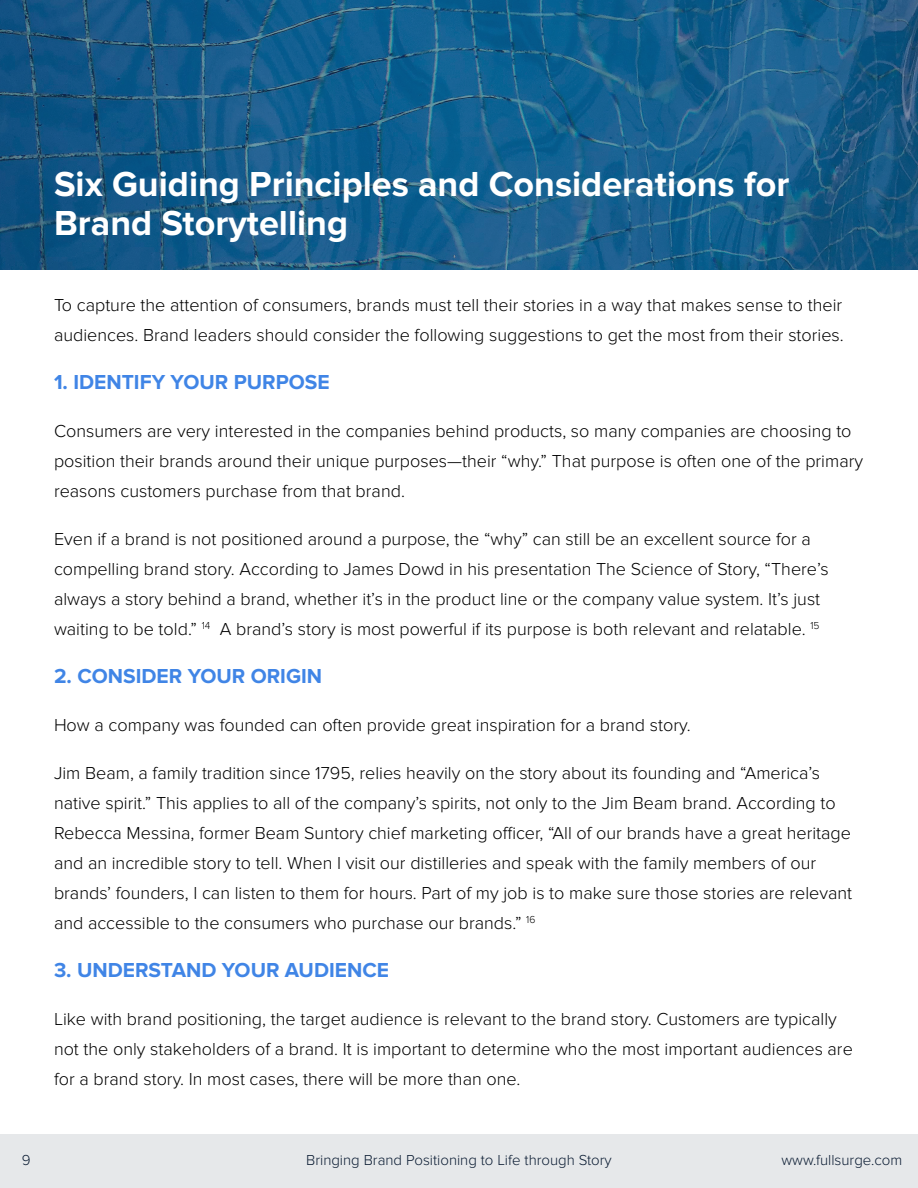
<style>
.page{position:relative;width:918px;height:1188px;background:#fff}
.page>*{position:absolute;margin:0;border:0;box-sizing:border-box;transform-origin:0 0}
.t1{font:700 36px/39px "Proxima Nova";color:#fff}
.t2{font:700 21px "Proxima Nova";color:#4085e6}
.t3{font:300 18px/30px "Proxima Nova";color:#000}
.t4{font:300 15px "Proxima Nova";color:#0a1b32}
</style>
<div class="page">
<div style="left:0;top:1134px;width:918px;height:54px;background:#e6e8ea"></div>
<svg style="left:0;top:0;width:918px;height:270px;background:#175d8a"></svg>
<p class="t1" style="left:54px;top:166px;width:737px">Six Guiding Principles and Considerations for<br>Brand Storytelling</p>
<p class="t3" style="left:54px;top:290px;width:791px">To capture the attention of consumers, brands must tell their stories in a way that makes sense to their audiences. Brand leaders should consider the following suggestions to get the most from their stories.</p>
<p class="t2" style="left:54px;top:370px;width:277px">1. IDENTIFY YOUR PURPOSE</p>
<p class="t3" style="left:54px;top:416px;width:811px">Consumers are very interested in the companies behind products, so many companies are choosing to position their brands around their unique purposes—their “why.” That purpose is often one of the primary reasons customers purchase from that brand.</p>
<p class="t3" style="left:54px;top:524px;width:776px">Even if a brand is not positioned around a purpose, the “why” can still be an excellent source for a compelling brand story. According to James Dowd in his presentation The Science of Story, “There’s always a story behind a brand, whether it’s in the product line or the company value system. It’s just waiting to be told.” <sup>14</sup> A brand’s story is most powerful if its purpose is both relevant and relatable. <sup>15</sup></p>
<p class="t2" style="left:54px;top:664px;width:270px">2. CONSIDER YOUR ORIGIN</p>
<p class="t3" style="left:54px;top:710px;width:638px">How a company was founded can often provide great inspiration for a brand story.</p>
<p class="t3" style="left:54px;top:758px;width:800px">Jim Beam, a family tradition since 1795, relies heavily on the story about its founding and “America’s native spirit.” This applies to all of the company’s spirits, not only to the Jim Beam brand. According to Rebecca Messina, former Beam Suntory chief marketing officer, “All of our brands have a great heritage and an incredible story to tell. When I visit our distilleries and speak with the family members of our brands’ founders, I can listen to them for hours. Part of my job is to make sure those stories are relevant and accessible to the consumers who purchase our brands.” <sup>16</sup></p>
<p class="t2" style="left:54px;top:958px;width:337px">3. UNDERSTAND YOUR AUDIENCE</p>
<p class="t3" style="left:54px;top:1004px;width:800px">Like with brand positioning, the target audience is relevant to the brand story. Customers are typically not the only stakeholders of a brand. It is important to determine who the most important audiences are for a brand story. In most cases, there will be more than one.</p>
<p class="t4" style="left:22px;top:1151px;width:10px">9</p>
<p class="t4" style="left:306px;top:1151px;width:307px">Bringing Brand Positioning to Life through Story</p>
<p class="t4" style="left:782px;top:1151px;width:122px">www.fullsurge.com</p>
</div>
